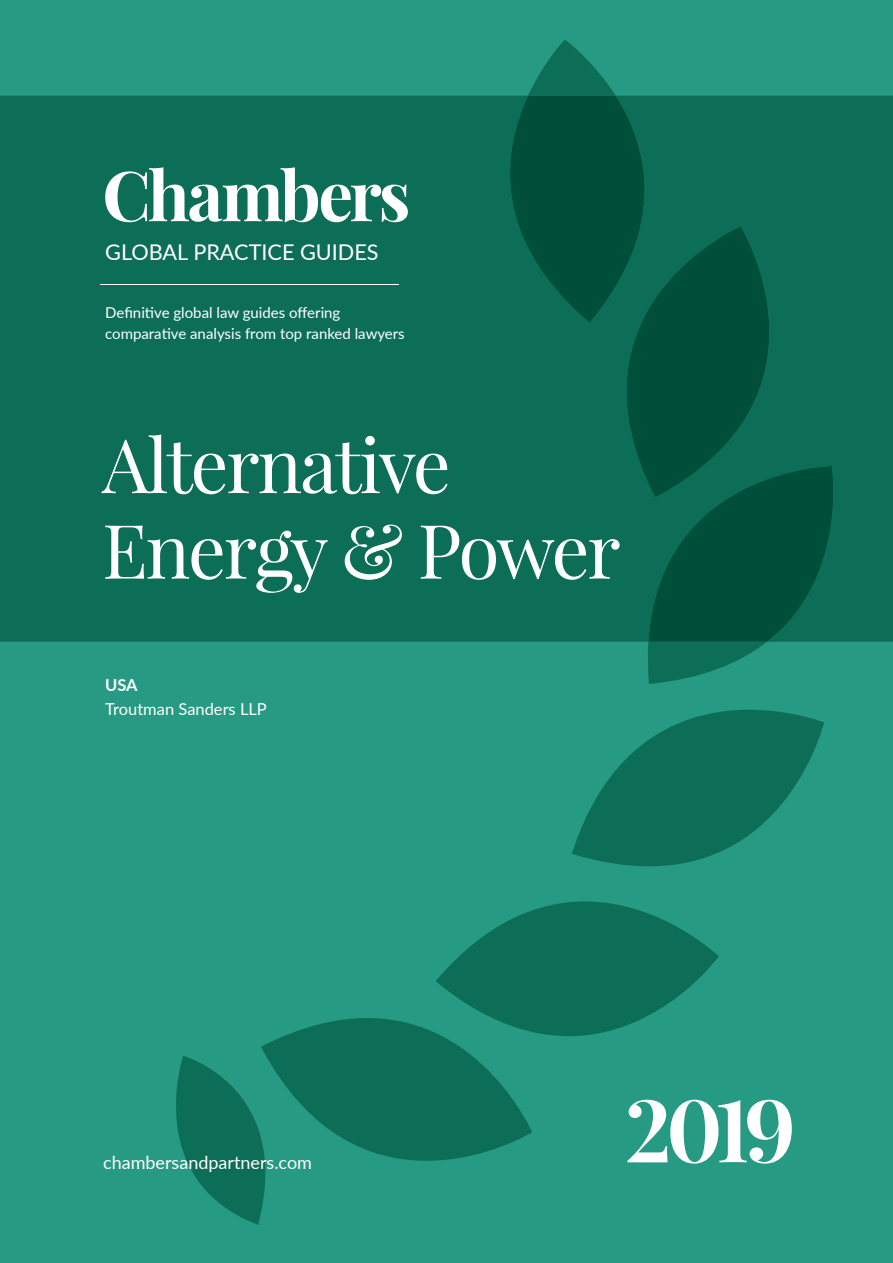
<style>
.page{position:relative;width:893px;height:1263px;background:#269a82}
.page>*{position:absolute;margin:0;border:0;box-sizing:border-box;transform-origin:0 0}
.t1{font:700 86.85px "Playfair Display";color:#fff}
.t2{font:75px/85.5px "Playfair Display";letter-spacing:-.03em;color:#fff}
.t3{font:21.75px "Lato";color:#fff}
.t4{font:18px "Lato";color:#fff}
.t5{font:16.5px "Lato";color:#fff}
.t6{font:700 16.5px "Lato";color:#fff}
.t7{font:15px/21px "Lato";color:#fff}
</style>
<div class="page">
<div style="left:0;top:96px;width:893px;height:546px;background:#0d6e57"></div>
<svg style="left:489px;top:40px;width:180px;height:283px"></svg>
<svg style="left:557px;top:226px;width:288px;height:271px;background:#07614a"></svg>
<svg style="left:648px;top:466px;width:201px;height:218px;background:#09624c"></svg>
<svg style="left:572px;top:710px;width:252px;height:156px"></svg>
<svg style="left:176px;top:901px;width:543px;height:324px"></svg>
<svg style="left:105px;top:167px;width:303px;height:55px;background:#63a193"></svg>
<hr style="left:100px;top:284px;width:299px;height:1px;background:#fff">
<h3 class="t3" style="left:105px;top:237px;width:275px">GLOBAL PRACTICE GUIDES</h3>
<p class="t7" style="left:105px;top:301px;width:301px">Definitive global law guides offering comparative analysis from top ranked lawyers</p>
<h2 class="t2" style="left:102px;top:422px;width:520px">Alternative<br>Energy &amp; Power</h2>
<p class="t6" style="left:105px;top:673px;width:34px">USA</p>
<p class="t5" style="left:105px;top:697px;width:163px">Troutman Sanders LLP</p>
<p class="t4" style="left:103px;top:1149px;width:210px">chambersandpartners.com</p>
<h1 class="t1" style="left:625px;top:1075px;width:173px">2019</h1>
</div>
